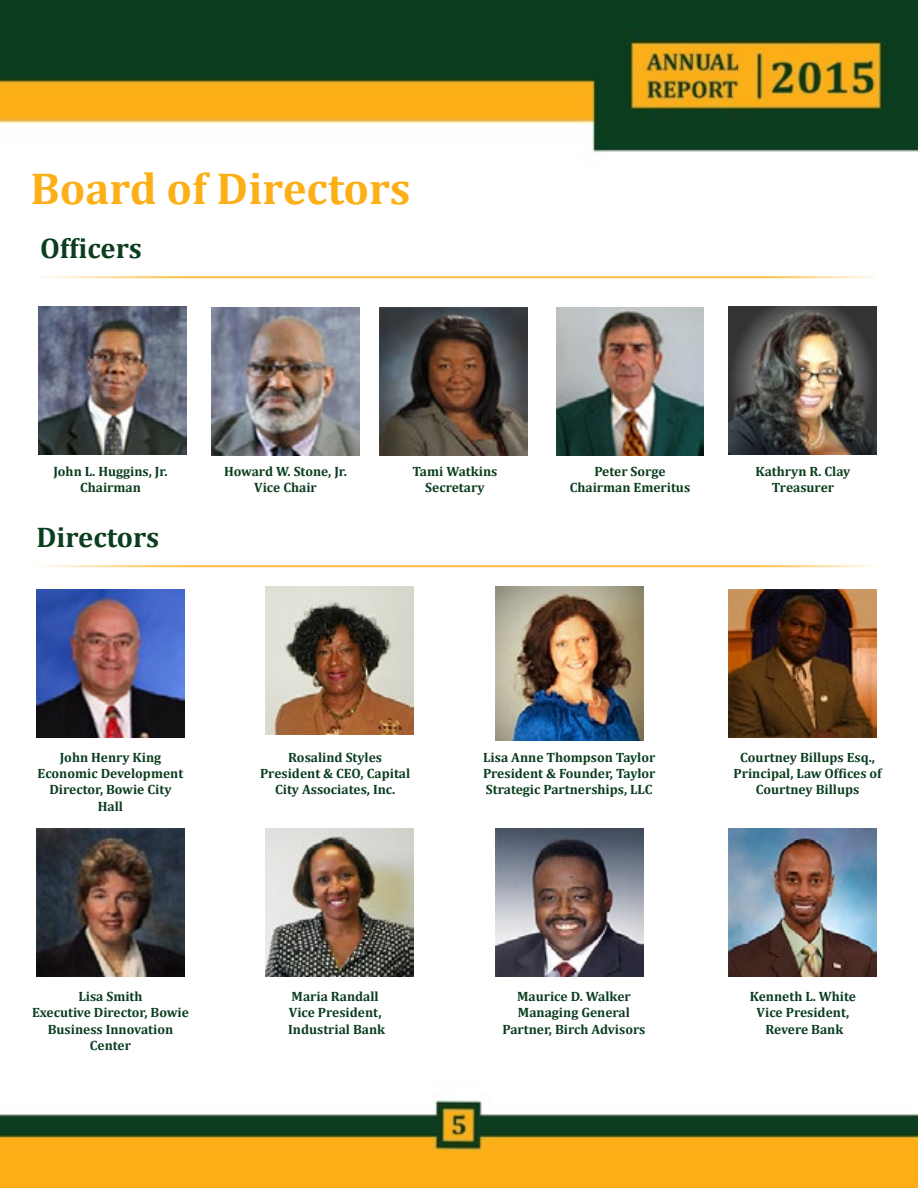
<style>
.page{position:relative;width:918px;height:1188px;background:#fff}
.page>*{position:absolute;margin:0;border:0;box-sizing:border-box;transform-origin:0 0}
.t1{font:700 45px "Cambria";color:#fcaf17}
.t2{font:700 28.5px "Cambria";color:#0b3d1f}
.t3{font:700 13.5px/16.2px "Cambria";color:#0b3d1f;text-align:center}
</style>
<div class="page">
<img style="left:0;top:0;width:918px;height:1188px">
<img style="left:38px;top:306px;width:148px;height:148px">
<img style="left:212px;top:307px;width:147px;height:148px">
<img style="left:380px;top:307px;width:148px;height:148px">
<img style="left:556px;top:307px;width:148px;height:148px">
<img style="left:40px;top:266px;width:837px;height:24px">
<img style="left:37px;top:556px;width:836px;height:23px">
<img style="left:37px;top:590px;width:147px;height:147px">
<img style="left:266px;top:587px;width:148px;height:148px">
<img style="left:729px;top:590px;width:148px;height:147px">
<img style="left:37px;top:829px;width:147px;height:148px">
<img style="left:266px;top:829px;width:148px;height:148px">
<img style="left:729px;top:306px;width:148px;height:148px">
<img style="left:495px;top:829px;width:148px;height:148px">
<img style="left:729px;top:829px;width:148px;height:148px">
<img style="left:496px;top:587px;width:147px;height:153px">
<h1 class="t1" style="left:31px;top:157px;width:381px">Board of Directors</h1>
<h2 class="t2" style="left:40px;top:228px;width:103px">Officers</h2>
<p class="t3" style="left:53px;top:463px;width:116px">John L. Huggins, Jr.<br>Chairman</p>
<p class="t3" style="left:224px;top:463px;width:124px">Howard W. Stone, Jr.<br>Vice Chair</p>
<p class="t3" style="left:412px;top:463px;width:87px">Tami Watkins<br>Secretary</p>
<p class="t3" style="left:570px;top:463px;width:122px">Peter Sorge<br>Chairman Emeritus</p>
<p class="t3" style="left:755px;top:463px;width:96px">Kathryn R. Clay<br>Treasurer</p>
<h2 class="t2" style="left:37px;top:517px;width:124px">Directors</h2>
<p class="t3" style="left:38px;top:749px;width:147px">John Henry King<br>Economic Development<br>Director, Bowie City<br>Hall</p>
<p class="t3" style="left:260px;top:749px;width:152px">Rosalind Styles<br>President &amp; CEO, Capital<br>City Associates, Inc.</p>
<p class="t3" style="left:483px;top:749px;width:174px;text-align:justify">Lisa Anne Thompson Taylor President &amp; Founder, Taylor Strategic Partnerships, LLC</p>
<p class="t3" style="left:734px;top:749px;width:150px">Courtney Billups Esq.,<br>Principal, Law Offices of<br>Courtney Billups</p>
<p class="t3" style="left:32px;top:988px;width:158px">Lisa Smith<br>Executive Director, Bowie<br>Business Innovation<br>Center</p>
<p class="t3" style="left:288px;top:988px;width:99px;text-align:left">Maria Randall<br>Vice President,<br>Industrial Bank</p>
<p class="t3" style="left:502px;top:988px;width:145px">Maurice D. Walker<br>Managing General<br>Partner, Birch Advisors</p>
<p class="t3" style="left:750px;top:988px;width:108px">Kenneth L. White<br>Vice President,<br>Revere Bank</p>
</div>
